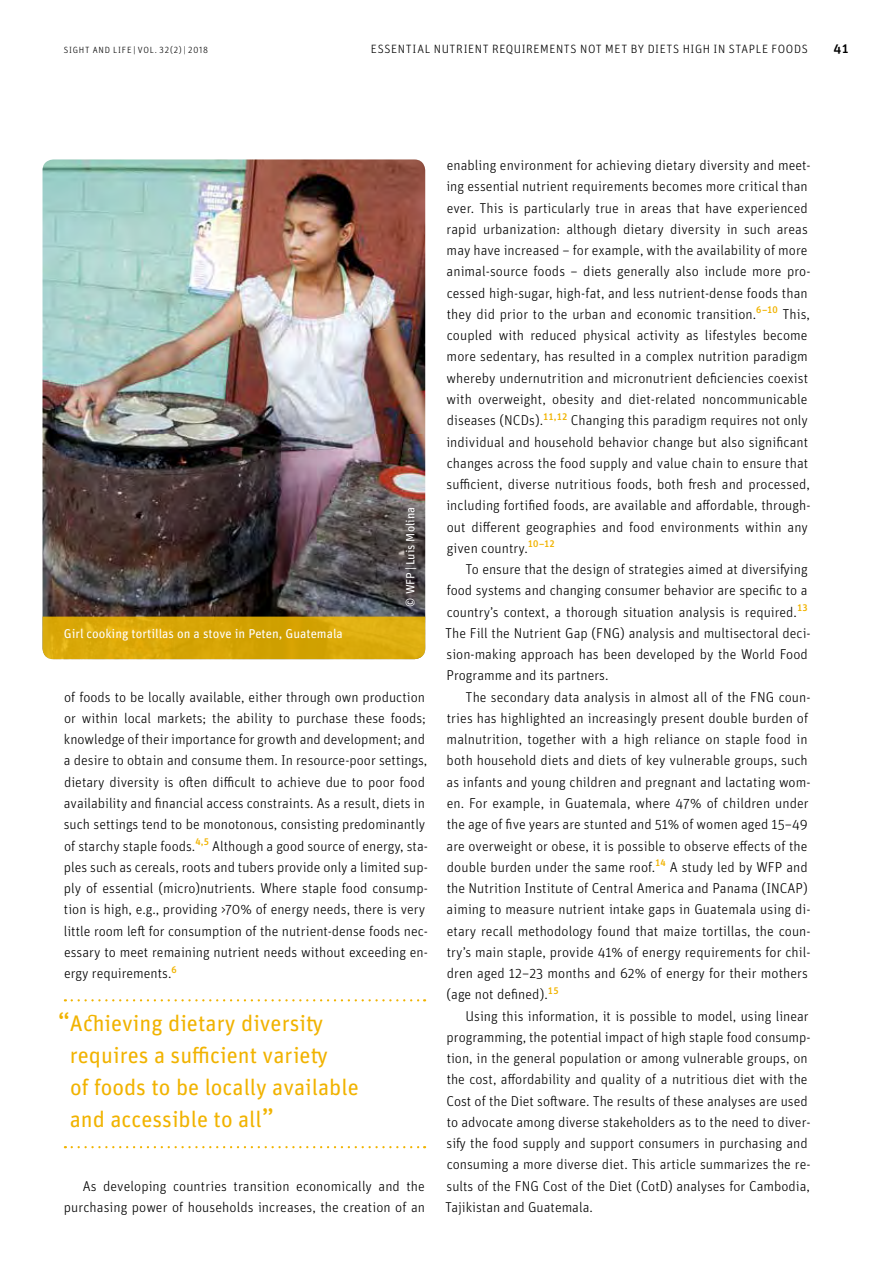
<style>
.page{position:relative;width:893px;height:1263px;background:#fff}
.page>*{position:absolute;margin:0;border:0;box-sizing:border-box;transform-origin:0 0}
.t1{font:22.5px/32px "Unit Pro";color:#f1b300}
.t2{font:300 14.25px/21.3px "Unit Pro";letter-spacing:.005em;color:#000}
.t3{font:500 13.5px "Unit Pro";color:#000}
.t4{font:12.75px "Unit Pro";color:#fff}
.t5{font:300 12px "Unit Pro";letter-spacing:.05em;color:#000}
.t6{font:12px "Unit Pro";letter-spacing:.005em;color:#fff}
.t7{font:300 9px "Unit Pro";letter-spacing:.085em;color:#000}
.s1{font-size:27px}
</style>
<div class="page">
<svg style="left:72px;top:999px;width:353px;height:2px"></svg>
<svg style="left:72px;top:1146px;width:353px;height:2px"></svg>
<img style="left:43px;top:159px;width:382px;height:458px">
<svg style="left:43px;top:617px;width:382px;height:42px;background:#d9a708"></svg>
<p class="t7" style="left:64px;top:44px;width:146px">SIGHT AND LIFE | VOL. 32(2) | 2018</p>
<p class="t5" style="left:371px;top:41px;width:439px">ESSENTIAL NUTRIENT REQUIREMENTS NOT MET BY DIETS HIGH IN STAPLE FOODS</p>
<p class="t3" style="left:834px;top:39px;width:16px">41</p>
<p class="t4" style="left:64px;top:624px;width:281px">Girl cooking tortillas on a stove in Peten, Guatemala</p>
<p class="t6" style="left:402px;top:606px;width:101px;rotate:-90deg">© WFP| Luis Molina</p>
<p class="t2" style="left:64px;top:686px;width:366px">of foods to be locally available, either through own production or within local markets; the ability to purchase these foods; knowledge of their importance for growth and development; and a desire to obtain and consume them. In resource-poor settings, dietary diversity is often difficult to achieve due to poor food availability and financial access constraints. As a result, diets in such settings tend to be monotonous, consisting predominantly of starchy staple foods.<sup>4,5</sup> Although a good source of energy, sta&shy;ples such as cereals, roots and tubers provide only a limited sup&shy;ply of essential (micro)nutrients. Where staple food consump&shy;tion is high, e.g., providing &gt;70% of energy needs, there is very little room left for consumption of the nutrient-dense foods nec&shy;essary to meet remaining nutrient needs without exceeding en&shy;ergy requirements.<sup>6</sup></p>
<h1 class="t1" style="left:70px;top:1006px;width:290px;text-indent:-12px"><span class="s1">“</span>Achieving dietary diversity requires a sufficient variety<br>of foods to be locally available and accessible to all<span class="s1">”</span></h1>
<p class="t2" style="left:64px;top:1175px;width:363px;text-align:right">As developing countries transition economically and the purchasing power of households increases, the creation of an</p>
<p class="t2" style="left:446px;top:154px;width:366px">enabling environment for achieving dietary diversity and meet&shy;ing essential nutrient requirements becomes more critical than ever. This is particularly true in areas that have experienced rapid urbanization: although dietary diversity in such areas may have increased – for example, with the availability of more animal-source foods – diets generally also include more pro&shy;cessed high-sugar, high-fat, and less nutrient-dense foods than they did prior to the urban and economic transition.<sup>6–10</sup> This, coupled with reduced physical activity as lifestyles become more sedentary, has resulted in a complex nutrition paradigm whereby undernutrition and micronutrient deficiencies coexist with overweight, obesity and diet-related noncommunicable diseases (NCDs).<sup>11,12</sup> Changing this paradigm requires not only individual and household behavior change but also significant changes across the food supply and value chain to ensure that sufficient, diverse nutritious foods, both fresh and processed, including fortified foods, are available and affordable, through&shy;out different geographies and food environments within any given country.<sup>10–12</sup></p>
<p class="t2" style="left:445px;top:558px;width:367px;text-indent:20px">To ensure that the design of strategies aimed at diversifying food systems and changing consumer behavior are specific to a country’s context, a thorough situation analysis is required.<sup>13<br></sup>The Fill the Nutrient Gap (FNG) analysis and multisectoral deci&shy;sion-making approach has been developed by the World Food Programme and its partners.</p>
<p class="t2" style="left:446px;top:686px;width:366px;text-indent:19px">The secondary data analysis in almost all of the FNG coun&shy;tries has highlighted an increasingly present double burden of malnutrition, together with a high reliance on staple food in both household diets and diets of key vulnerable groups, such as infants and young children and pregnant and lactating wom&shy;en. For example, in Guatemala, where 47% of children under the age of five years are stunted and 51% of women aged 15–49 are overweight or obese, it is possible to observe effects of the double burden under the same roof.<sup>14</sup> A study led by WFP and the Nutrition Institute of Central America and Panama (INCAP) aiming to measure nutrient intake gaps in Guatemala using di&shy;etary recall methodology found that maize tortillas, the coun&shy;try’s main staple, provide 41% of energy requirements for chil&shy;dren aged 12–23 months and 62% of energy for their mothers (age not defined).<sup>15</sup></p>
<p class="t2" style="left:445px;top:1005px;width:367px;text-indent:20px">Using this information, it is possible to model, using linear programming, the potential impact of high staple food consump&shy;tion, in the general population or among vulnerable groups, on the cost, affordability and quality of a nutritious diet with the Cost of the Diet software. The results of these analyses are used to advocate among diverse stakeholders as to the need to diver&shy;sify the food supply and support consumers in purchasing and consuming a more diverse diet. This article summarizes the re&shy;sults of the FNG Cost of the Diet (CotD) analyses for Cambodia, Tajikistan and Guatemala.</p>
</div>
